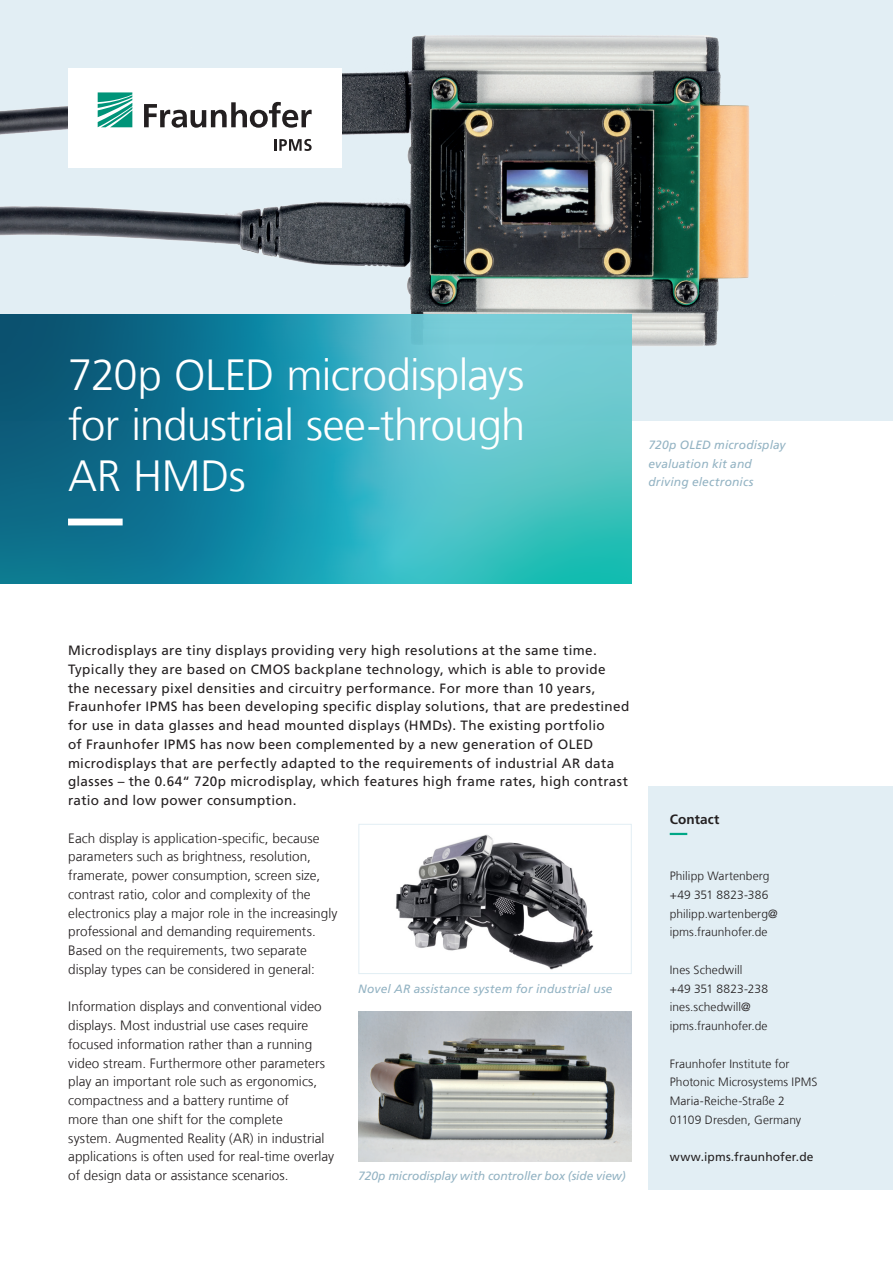
<style>
.page{position:relative;width:893px;height:1263px;background:#fff}
.page>*{position:absolute;margin:0;border:0;box-sizing:border-box;transform-origin:0 0}
.Ueberschrift_28_33_6_weiss_Linie_unten{font:300 43.5px/50.4px "Frutiger LT Com";letter-spacing:-.015em;color:#fff;text-align:justify}
.Fliesstext_9_12_5_schwarz{font:300 13.5px/18.8px "Frutiger LT Com";letter-spacing:.005em;color:#231f20}
.Introtext_9_12_5_schwarz{font:13.5px/18.8px "Frutiger LT Com";letter-spacing:.025em;color:#231f20}
.Infokasten_klein_Ueberschrift_9_12_5_sch{font:700 13.5px "Frutiger LT Com";letter-spacing:.01em;color:#231f20}
.Infokasten_klein_Fliesstext_8_12_5_schwa{font:300 12px/18.8px "Frutiger LT Com";letter-spacing:.005em;color:#231f20}
.Bildtext_Marginal_8_12_5_grey{font:italic 12px/18.8px "Frutiger LT Com";letter-spacing:.01em;color:#93b3c3}
.Bildtext_Marginal_8_12_5_grey-2{font:italic 12px "Frutiger LT Com";letter-spacing:-.01em;color:#93b3c3}
.Infokasten_klein_Fliesstext_8_12_5_schwa-2{font:12px "Frutiger LT Com";letter-spacing:.01em;color:#231f20}
</style>
<div class="page">
<img style="left:0;top:0;width:893px;height:421px">
<svg style="left:0;top:314px;width:631px;height:270px;background:#2f9aad"></svg>
<div style="left:68px;top:68px;width:273px;height:99px;background:#fff"></div>
<svg style="left:98px;top:92px;width:34px;height:35px"></svg>
<svg style="left:144px;top:102px;width:168px;height:26px"></svg>
<svg style="left:274px;top:139px;width:38px;height:12px"></svg>
<div style="left:648px;top:786px;width:245px;height:403px;background:#e2eef4"></div>
<svg style="left:670px;top:833px;width:18px;height:2px"></svg>
<svg style="left:68px;top:519px;width:538px;height:6px;background:#40afbc"></svg>
<img style="left:358px;top:1011px;width:274px;height:150px">
<img style="left:395px;top:834px;width:199px;height:136px">
<div style="left:358px;top:824px;width:274px;height:150px;border:1px solid #e2eef4"></div>
<p class="Ueberschrift_28_33_6_weiss_Linie_unten" style="left:68px;top:350px;width:459px">720p OLED microdisplays for industrial see-through AR HMDs</p>
<p class="Bildtext_Marginal_8_12_5_grey" style="left:648px;top:435px;width:139px">720p OLED microdisplay evaluation kit and driving electronics</p>
<p class="Introtext_9_12_5_schwarz" style="left:68px;top:641px;width:563px">Microdisplays are tiny displays providing very high resolutions at the same time.<br>Typically they are based on CMOS backplane technology, which is able to provide the necessary pixel densities and circuitry performance. For more than 10 years, Fraunhofer IPMS has been developing specific display solutions, that are predestined for use in data glasses and head mounted displays (HMDs). The existing portfolio<br>of Fraunhofer IPMS has now been complemented by a new generation of OLED microdisplays that are perfectly adapted to the requirements of industrial AR data glasses – the 0.64“ 720p microdisplay, which features high frame rates, high contrast ratio and low power consumption.</p>
<p class="Fliesstext_9_12_5_schwarz" style="left:68px;top:829px;width:271px">Each display is application-specific, because parameters such as brightness, resolution, framerate, power consumption, screen size, contrast ratio, color and complexity of the electronics play a major role in the increasingly professional and demanding requirements.<br>Based on the requirements, two separate display types can be considered in general:</p>
<p class="Fliesstext_9_12_5_schwarz" style="left:68px;top:997px;width:267px">Information displays and conventional video displays. Most industrial use cases require focused information rather than a running video stream. Furthermore other parameters play an important role such as ergonomics, compactness and a battery runtime of<br>more than one shift for the complete<br>system. Augmented Reality (AR) in industrial applications is often used for real-time overlay of design data or assistance scenarios.</p>
<p class="Bildtext_Marginal_8_12_5_grey" style="left:358px;top:979px;width:256px">Novel AR assistance system for industrial use</p>
<p class="Bildtext_Marginal_8_12_5_grey-2" style="left:358px;top:1169px;width:269px">720p microdisplay with controller box (side view)</p>
<p class="Infokasten_klein_Ueberschrift_9_12_5_sch" style="left:670px;top:811px;width:51px">Contact</p>
<p class="Infokasten_klein_Fliesstext_8_12_5_schwa" style="left:670px;top:867px;width:101px">Philipp Wartenberg</p>
<p class="Infokasten_klein_Fliesstext_8_12_5_schwa" style="left:670px;top:885px;width:100px">+49 351 8823-386</p>
<p class="Infokasten_klein_Fliesstext_8_12_5_schwa" style="left:670px;top:904px;width:110px">philipp.wartenberg@ ipms.fraunhofer.de</p>
<p class="Infokasten_klein_Fliesstext_8_12_5_schwa" style="left:670px;top:960px;width:74px">Ines Schedwill</p>
<p class="Infokasten_klein_Fliesstext_8_12_5_schwa" style="left:670px;top:979px;width:100px">+49 351 8823-238 ines.schedwill@ ipms.fraunhofer.de</p>
<p class="Infokasten_klein_Fliesstext_8_12_5_schwa" style="left:670px;top:1054px;width:149px">Fraunhofer Institute for<br>Photonic Microsystems IPMS<br>Maria-Reiche-Straße 2<br>01109 Dresden, Germany</p>
<p class="Infokasten_klein_Fliesstext_8_12_5_schwa-2" style="left:670px;top:1150px;width:145px">www.ipms.fraunhofer.de</p>
</div>
